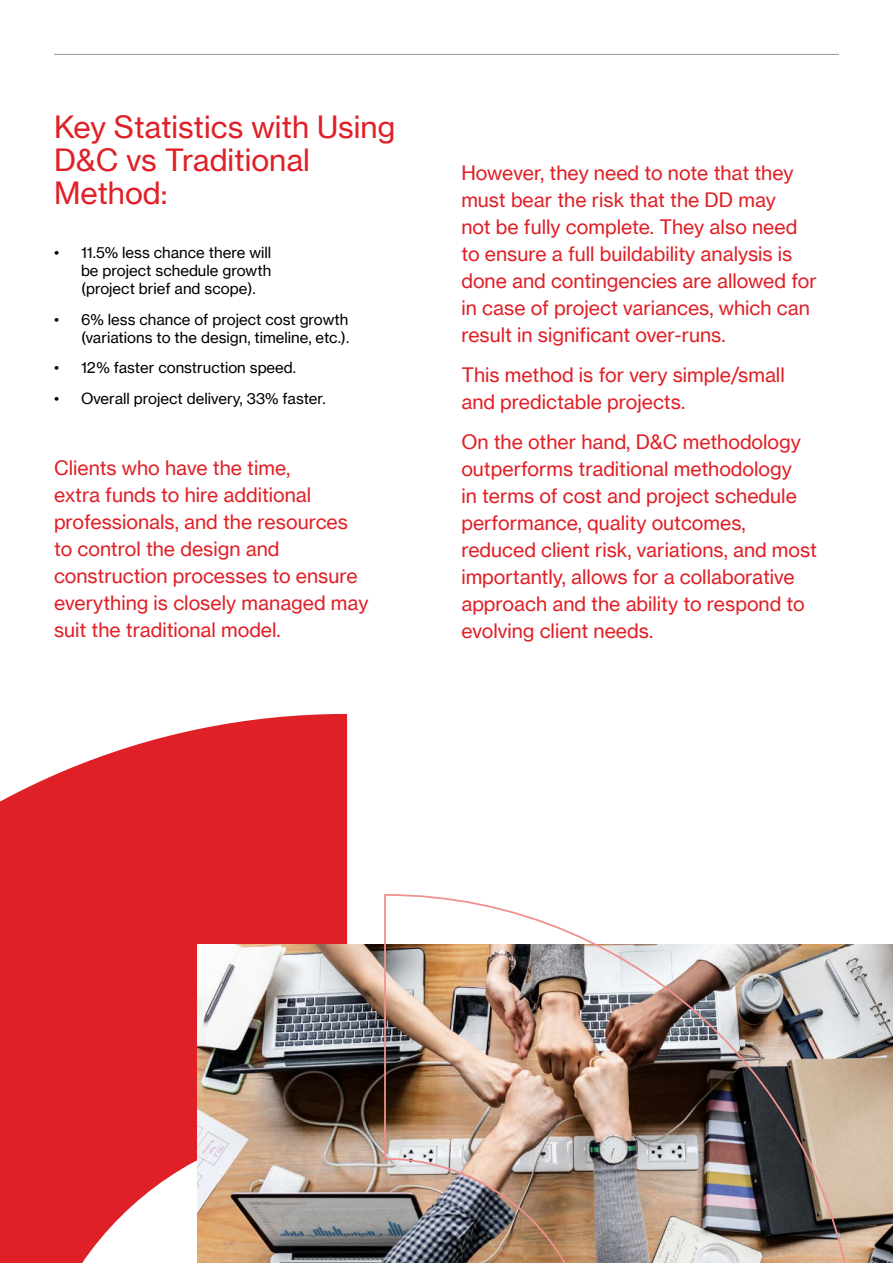
<style>
.page{position:relative;width:893px;height:1263px;background:#fff}
.page>*{position:absolute;margin:0;border:0;box-sizing:border-box;transform-origin:0 0}
.t1{font:30px/33px "N Haas Grotesk TX Pro 55 Rg";color:#e02027}
.t2{font:19.5px/27px "N Haas Grotesk TX Pro 55 Rg";color:#e02027}
.t3{font:15px/18px "N Haas Grotesk TX Pro 55 Rg";color:#000;text-align:justify}
</style>
<div class="page">
<svg style="left:0;top:714px;width:347px;height:549px;background:#e33a40"></svg>
<img style="left:197px;top:944px;width:696px;height:319px">
<hr style="left:54px;top:54px;width:785px;height:1px;background:#989899">
<img style="left:383px;top:894px;width:475px;height:369px">
<h1 class="t1" style="left:54px;top:112px;width:343px">Key Statistics with Using<br>D&amp;C vs Traditional<br>Method:</h1>
<p class="t3" style="left:81px;top:244px;width:192px;text-indent:-27px">• 11.5% less chance there will be project schedule growth (project brief and scope).</p>
<p class="t3" style="left:54px;top:311px;width:297px;text-align:right">• 6% less chance of project cost growth (variations to the design, timeline, etc.).</p>
<p class="t3" style="left:54px;top:360px;width:244px">• 12% faster construction speed.</p>
<p class="t3" style="left:54px;top:390px;width:273px">• Overall project delivery, 33% faster.</p>
<p class="t2" style="left:54px;top:455px;width:316px">Clients who have the time,<br>extra funds to hire additional professionals, and the resources to control the design and construction processes to ensure everything is closely managed may suit the traditional model.</p>
<p class="t2" style="left:461px;top:161px;width:357px">However, they need to note that they must bear the risk that the DD may<br>not be fully complete. They also need to ensure a full buildability analysis is done and contingencies are allowed for in case of project variances, which can result in significant over-runs.</p>
<p class="t2" style="left:461px;top:363px;width:325px">This method is for very simple/small and predictable projects.</p>
<p class="t2" style="left:461px;top:429px;width:357px">On the other hand, D&amp;C methodology outperforms traditional methodology<br>in terms of cost and project schedule performance, quality outcomes, reduced client risk, variations, and most importantly, allows for a collaborative approach and the ability to respond to evolving client needs.</p>
</div>
